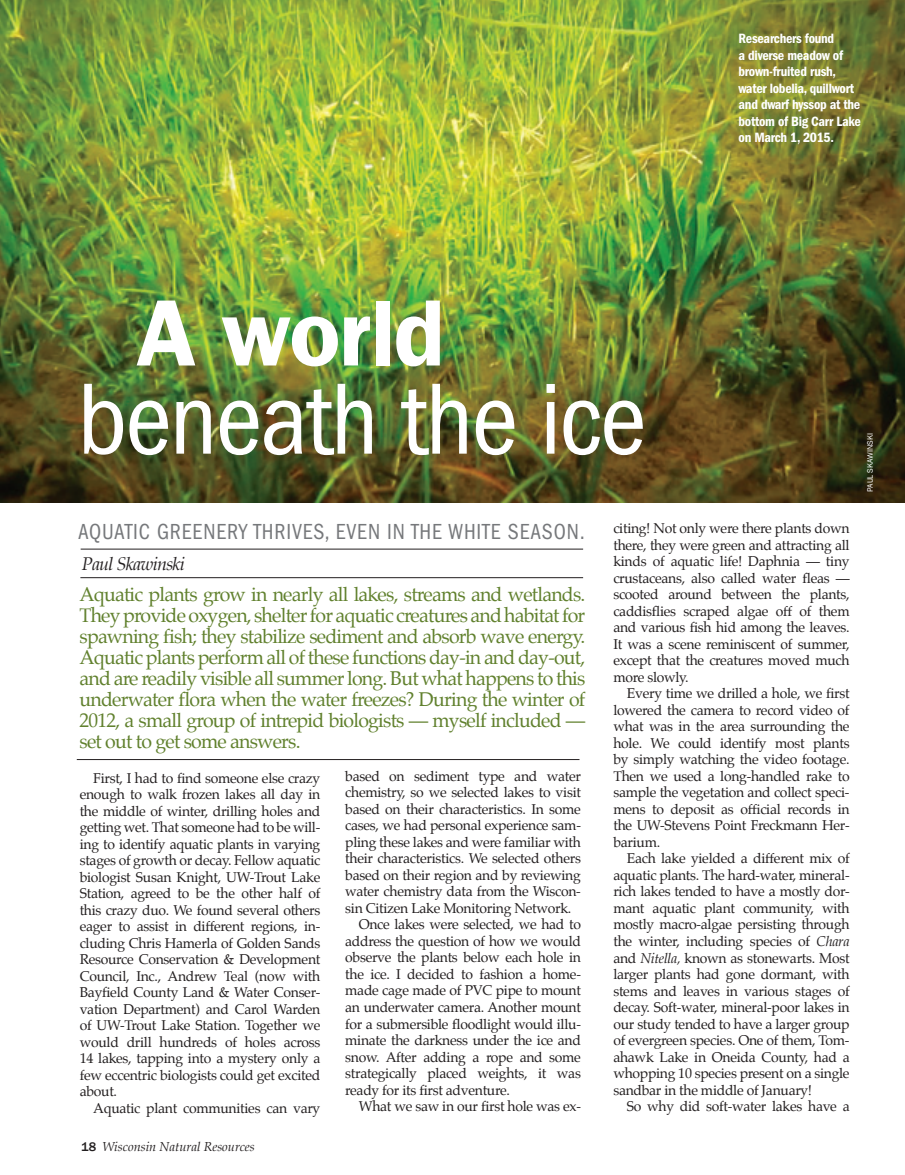
<style>
.page{position:relative;width:905px;height:1175px;background:#fff}
.page>*{position:absolute;margin:0;border:0;box-sizing:border-box;transform-origin:0 0}
.t1{font:condensed 104.7px "Franklin Gothic";color:#fff}
.t2{font:600 94.65px "Franklin Gothic";color:#fff}
.t3{font:condensed 22.65px "Franklin Gothic";letter-spacing:.04em;color:#76787b;scale:.95 1}
.t4{font:19.5px/21px "Palatino";letter-spacing:-.04em;color:#61812e;text-align:justify}
.t5{font:italic 18px "Palatino";letter-spacing:-.04em;color:#231f20}
.t6{font:13.95px/16.5px "Palatino";letter-spacing:-.02em;color:#231f20;text-align:justify}
.t7{font:600 condensed 13.95px/16.5px "Franklin Gothic";letter-spacing:-.02em;color:#fff}
.t8{font:italic 12.75px "Palatino";color:#231f20}
.t9{font:8.1px "Franklin Gothic";color:#fff}
.s1{font-family:"Franklin Gothic";font-weight:500;font-style:normal}
.s2{font-style:italic}
</style>
<div class="page">
<img style="left:0;top:0;width:904px;height:503px">
<hr style="left:80px;top:577px;width:503px;height:1px;background:#231f20">
<hr style="left:81px;top:549px;width:502px;height:1px;background:#231f20">
<hr style="left:77px;top:759px;width:502px;height:1px;background:#231f20">
<h2 class="t2" style="left:136px;top:277px;width:310px">A world</h2>
<h1 class="t1" style="left:77px;top:360px;width:570px">BENEATH THE ICE</h1>
<p class="t7" style="left:738px;top:30px;width:124px">Researchers found<br>a diverse meadow of brown-fruited rush, water lobelia, quillwort and dwarf hyssop at the bottom of Big Carr Lake on March 1, 2015.</p>
<p class="t9" style="left:865px;top:492px;width:59px;rotate:-90deg">PAUL SKAWI NSKI</p>
<h3 class="t3" style="left:78px;top:518px;width:535px">AQUATIC GREENERY THRIVES, EVEN IN THE WHITE SEASON.</h3>
<p class="t5" style="left:82px;top:548px;width:105px">Paul Skawinski</p>
<p class="t4" style="left:80px;top:583px;width:507px">Aquatic plants grow in nearly all lakes, streams and wetlands.<br>They provide oxygen, shelter for aquatic creatures and habitat for spawning fish; they stabilize sediment and absorb wave energy.<br>Aquatic plants perform all of these functions day-in and day-out, and are readily visible all summer long. But what happens to this underwater flora when the water freezes? During the winter of 2012, a small group of intrepid biologists — myself included — set out to get some answers.</p>
<p class="t6" style="left:80px;top:769px;width:242px;text-indent:14px">First, I had to find someone else crazy enough to walk frozen lakes all day in the middle of winter, drilling holes and getting wet. That someone had to be will&shy;ing to identify aquatic plants in varying stages of growth or decay. Fellow aquatic biologist Susan Knight, UW-Trout Lake Station, agreed to be the other half of this crazy duo. We found several others eager to assist in different regions, in&shy;cluding Chris Hamerla of Golden Sands Resource Conservation &amp; Development Council, Inc., Andrew Teal (now with Bayfield County Land &amp; Water Conser&shy;vation Department) and Carol Warden of UW-Trout Lake Station. Together we would drill hundreds of holes across 14 lakes, tapping into a mystery only a few eccentric biologists could get excited about.</p>
<p class="t6" style="left:93px;top:1099px;width:229px">Aquatic plant communities can vary</p>
<p class="t8" style="left:81px;top:1135px;width:175px"><span class="s1">18</span> Wisconsin Natural Resources</p>
<p class="t6" style="left:345px;top:767px;width:237px">based on sediment type and water</p>
<p class="t6" style="left:345px;top:784px;width:237px">chemistry, so we selected lakes to visit</p>
<p class="t6" style="left:345px;top:800px;width:237px">based on their characteristics. In some</p>
<p class="t6" style="left:345px;top:817px;width:237px">cases, we had personal experience sam-</p>
<p class="t6" style="left:345px;top:833px;width:237px">pling these lakes and were familiar with</p>
<p class="t6" style="left:345px;top:850px;width:237px">their characteristics. We selected others</p>
<p class="t6" style="left:345px;top:866px;width:237px">based on their region and by reviewing</p>
<p class="t6" style="left:345px;top:883px;width:237px">water chemistry data from the Wiscon-</p>
<p class="t6" style="left:345px;top:899px;width:227px">sin Citizen Lake Monitoring Network.</p>
<p class="t6" style="left:359px;top:916px;width:224px">Once lakes were selected, we had to</p>
<p class="t6" style="left:345px;top:932px;width:237px">address the question of how we would</p>
<p class="t6" style="left:345px;top:949px;width:237px">observe the plants below each hole in</p>
<p class="t6" style="left:345px;top:965px;width:237px">the ice. I decided to fashion a home-</p>
<p class="t6" style="left:345px;top:982px;width:237px">made cage made of PVC pipe to mount</p>
<p class="t6" style="left:345px;top:999px;width:237px">an underwater camera. Another mount</p>
<p class="t6" style="left:345px;top:1015px;width:237px">for a submersible floodlight would illu-</p>
<p class="t6" style="left:345px;top:1032px;width:237px">minate the darkness under the ice and</p>
<p class="t6" style="left:345px;top:1048px;width:237px">snow. After adding a rope and some</p>
<p class="t6" style="left:345px;top:1065px;width:237px">strategically placed weights, it was</p>
<p class="t6" style="left:345px;top:1081px;width:166px">ready for its first adventure.</p>
<p class="t6" style="left:359px;top:1098px;width:224px">What we saw in our first hole was ex-</p>
<p class="t6" style="left:613px;top:520px;width:238px">citing! Not only were there plants down there, they were green and attracting all kinds of aquatic life! Daphnia — tiny crustaceans, also called water fleas — scooted around between the plants, caddisflies scraped algae off of them and various fish hid among the leaves.<br>It was a scene reminiscent of summer, except that the creatures moved much more slowly.</p>
<p class="t6" style="left:613px;top:685px;width:238px;text-indent:14px">Every time we drilled a hole, we first lowered the camera to record video of what was in the area surrounding the hole. We could identify most plants by simply watching the video footage.<br>Then we used a long-handled rake to sample the vegetation and collect speci&shy;mens to deposit as official records in the UW-Stevens Point Freckmann Her&shy;barium.</p>
<p class="t6" style="left:613px;top:850px;width:238px;text-indent:14px">Each lake yielded a different mix of aquatic plants. The hard-water, mineral&shy;rich lakes tended to have a mostly dor&shy;mant aquatic plant community, with mostly macro-algae persisting through the winter, including species of <span class="s2">Chara </span>and <span class="s2">Nitella,</span> known as stonewarts. Most larger plants had gone dormant, with stems and leaves in various stages of decay. Soft-water, mineral-poor lakes in our study tended to have a larger group of evergreen species. One of them, Tom&shy;ahawk Lake in Oneida County, had a whopping 10 species present on a single sandbar in the middle of January!</p>
<p class="t6" style="left:627px;top:1098px;width:224px">So why did soft-water lakes have a</p>
</div>
